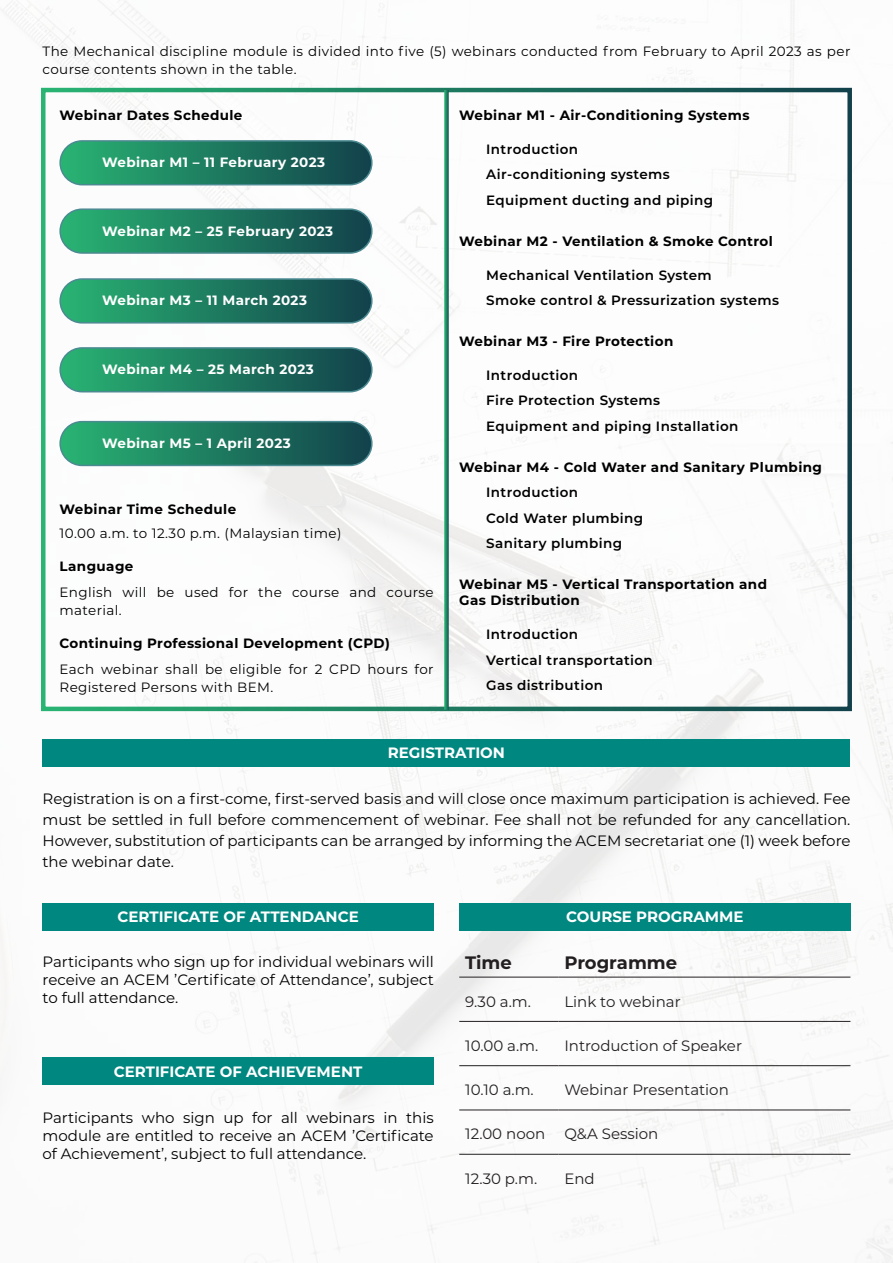
<style>
.page{position:relative;width:893px;height:1263px;background:#fff}
.page>*{position:absolute;margin:0;border:0;box-sizing:border-box;transform-origin:0 0}
.t1{font:700 18px "Montserrat";color:#231f20}
.body_text{font:15px/18px "Montserrat";color:#000;text-align:justify}
.t2{font:15px "Montserrat";color:#231f20}
.body_text-2{font:700 15px "Montserrat";color:#fff}
.t3{font:600 13.5px "Montserrat";letter-spacing:.03em;color:#000}
.body_text-3{font:13.5px/18px "Montserrat";letter-spacing:.03em;color:#000}
.body_text-4{font:700 13.5px "Montserrat";letter-spacing:.03em;color:#000}
.t4{font:700 13.5px "Montserrat";letter-spacing:.03em;color:#fff}
</style>
<div class="page">
<img style="left:0;top:0;width:893px;height:1263px">
<div style="left:60px;top:141px;width:312px;height:44px;background:linear-gradient(to right,#29b373,#13434c);border-radius:22px"></div>
<div style="left:59px;top:140px;width:314px;height:45px;border:2px solid #4c8a92;border-radius:22px"></div>
<div style="left:60px;top:209px;width:312px;height:44px;background:linear-gradient(to right,#29b373,#13434c);border-radius:22px"></div>
<div style="left:59px;top:208px;width:314px;height:46px;border:2px solid #4c8a92;border-radius:22px"></div>
<div style="left:60px;top:279px;width:312px;height:44px;background:linear-gradient(to right,#29b373,#13434c);border-radius:22px"></div>
<div style="left:59px;top:278px;width:314px;height:46px;border:2px solid #4c8a92;border-radius:22px"></div>
<div style="left:60px;top:348px;width:312px;height:44px;background:linear-gradient(to right,#29b373,#13434c);border-radius:22px"></div>
<div style="left:59px;top:347px;width:314px;height:45px;border:2px solid #4c8a92;border-radius:22px"></div>
<div style="left:60px;top:422px;width:312px;height:43px;background:linear-gradient(to right,#29b373,#13434c);border-radius:22px"></div>
<div style="left:59px;top:421px;width:314px;height:45px;border:2px solid #4c8a92;border-radius:22px"></div>
<div style="left:459px;top:903px;width:391px;height:27px;background:#008780"></div>
<div style="left:43px;top:903px;width:391px;height:27px;background:#008780"></div>
<div style="left:43px;top:739px;width:807px;height:27px;background:#008780"></div>
<div style="left:43px;top:1057px;width:391px;height:28px;background:#008780"></div>
<hr style="left:459px;top:977px;width:99px;height:1px;background:#231f20">
<hr style="left:558px;top:977px;width:292px;height:1px;background:#231f20">
<hr style="left:459px;top:1021px;width:99px;height:1px;background:#231f20">
<hr style="left:558px;top:1021px;width:292px;height:1px;background:#231f20">
<hr style="left:459px;top:1065px;width:99px;height:1px;background:#231f20">
<hr style="left:558px;top:1065px;width:292px;height:1px;background:#231f20">
<hr style="left:459px;top:1109px;width:99px;height:1px;background:#231f20">
<hr style="left:558px;top:1109px;width:292px;height:1px;background:#231f20">
<hr style="left:459px;top:1154px;width:99px;height:1px;background:#231f20">
<hr style="left:558px;top:1154px;width:292px;height:1px;background:#231f20">
<svg style="left:444px;top:90px;width:5px;height:620px;background:#359172"></svg>
<p class="body_text-3" style="left:43px;top:41px;width:809px">The Mechanical discipline module is divided into five (5) webinars conducted from February to April 2023 as per course contents shown in the table.</p>
<p class="body_text-4" style="left:60px;top:105px;width:184px">Webinar Dates Schedule</p>
<p class="t4" style="left:102px;top:153px;width:225px">Webinar M1 – 11 February 2023</p>
<p class="t4" style="left:102px;top:222px;width:233px">Webinar M2 – 25 February 2023</p>
<p class="t4" style="left:102px;top:291px;width:206px">Webinar M3 – 11 March 2023</p>
<p class="t4" style="left:102px;top:360px;width:213px">Webinar M4 – 25 March 2023</p>
<p class="t4" style="left:102px;top:433px;width:190px">Webinar M5 – 1 April 2023</p>
<p class="body_text-4" style="left:60px;top:499px;width:178px">Webinar Time Schedule</p>
<p class="body_text-3" style="left:60px;top:524px;width:283px">10.00 a.m. to 12.30 p.m. (Malaysian time)</p>
<p class="body_text-4" style="left:60px;top:556px;width:75px">Language</p>
<p class="body_text-3" style="left:60px;top:583px;width:376px">English will be used for the course and course material.</p>
<p class="body_text-4" style="left:60px;top:633px;width:332px">Continuing Professional Development (CPD)</p>
<p class="body_text-3" style="left:60px;top:660px;width:376px">Each webinar shall be eligible for 2 CPD hours for<br>Registered Persons with BEM.</p>
<p class="body_text-4" style="left:459px;top:105px;width:292px">Webinar M1 - Air-Conditioning Systems</p>
<p class="t3" style="left:486px;top:139px;width:93px">Introduction</p>
<p class="t3" style="left:486px;top:165px;width:185px">Air-conditioning systems</p>
<p class="t3" style="left:486px;top:190px;width:228px">Equipment ducting and piping</p>
<p class="body_text-4" style="left:459px;top:231px;width:315px">Webinar M2 - Ventilation &amp; Smoke Control</p>
<p class="t3" style="left:486px;top:265px;width:227px">Mechanical Ventilation System</p>
<p class="t3" style="left:486px;top:291px;width:294px">Smoke control &amp; Pressurization systems</p>
<p class="body_text-4" style="left:459px;top:331px;width:216px">Webinar M3 - Fire Protection</p>
<p class="t3" style="left:486px;top:366px;width:93px">Introduction</p>
<p class="t3" style="left:486px;top:391px;width:175px">Fire Protection Systems</p>
<p class="t3" style="left:486px;top:417px;width:254px">Equipment and piping Installation</p>
<p class="body_text-4" style="left:459px;top:457px;width:364px">Webinar M4 - Cold Water and Sanitary Plumbing</p>
<p class="t3" style="left:486px;top:483px;width:93px">Introduction</p>
<p class="t3" style="left:486px;top:508px;width:159px">Cold Water plumbing</p>
<p class="t3" style="left:486px;top:534px;width:138px">Sanitary plumbing</p>
<p class="body_text-4" style="left:459px;top:575px;width:309px">Webinar M5 - Vertical Transportation and</p>
<p class="body_text-4" style="left:459px;top:591px;width:122px">Gas Distribution</p>
<p class="t3" style="left:486px;top:625px;width:93px">Introduction</p>
<p class="t3" style="left:486px;top:651px;width:168px">Vertical transportation</p>
<p class="t3" style="left:486px;top:676px;width:118px">Gas distribution</p>
<p class="body_text-2" style="left:388px;top:742px;width:119px">REGISTRATION</p>
<p class="body_text" style="left:43px;top:788px;width:809px;line-height:21px">Registration is on a first-come, first-served basis and will close once maximum participation is achieved. Fee must be settled in full before commencement of webinar. Fee shall not be refunded for any cancellation.<br>However, substitution of participants can be arranged by informing the ACEM secretariat one (1) week before the webinar date.</p>
<p class="body_text-2" style="left:118px;top:906px;width:243px">CERTIFICATE OF ATTENDANCE</p>
<p class="body_text-2" style="left:566px;top:906px;width:179px">COURSE PROGRAMME</p>
<p class="body_text" style="left:43px;top:952px;width:393px">Participants who sign up for individual webinars will receive an ACEM ’Certificate of Attendance’, subject to full attendance.</p>
<p class="body_text-2" style="left:114px;top:1060px;width:250px">CERTIFICATE OF ACHIEVEMENT</p>
<p class="body_text" style="left:43px;top:1108px;width:393px">Participants who sign up for all webinars in this module are entitled to receive an ACEM ’Certificate of Achievement’, subject to full attendance.</p>
<p class="t1" style="left:465px;top:949px;width:48px">Time</p>
<p class="t1" style="left:564px;top:949px;width:114px">Programme</p>
<p class="t2" style="left:465px;top:991px;width:67px">9.30 a.m.</p>
<p class="t2" style="left:564px;top:991px;width:118px">Link to webinar</p>
<p class="t2" style="left:465px;top:1035px;width:75px">10.00 a.m.</p>
<p class="t2" style="left:564px;top:1035px;width:179px">Introduction of Speaker</p>
<p class="t2" style="left:465px;top:1079px;width:70px">10.10 a.m.</p>
<p class="t2" style="left:564px;top:1079px;width:166px">Webinar Presentation</p>
<p class="t2" style="left:465px;top:1124px;width:82px">12.00 noon</p>
<p class="t2" style="left:564px;top:1124px;width:96px">Q&amp;A Session</p>
<p class="t2" style="left:465px;top:1168px;width:73px">12.30 p.m.</p>
<p class="t2" style="left:564px;top:1168px;width:32px">End</p>
</div>
